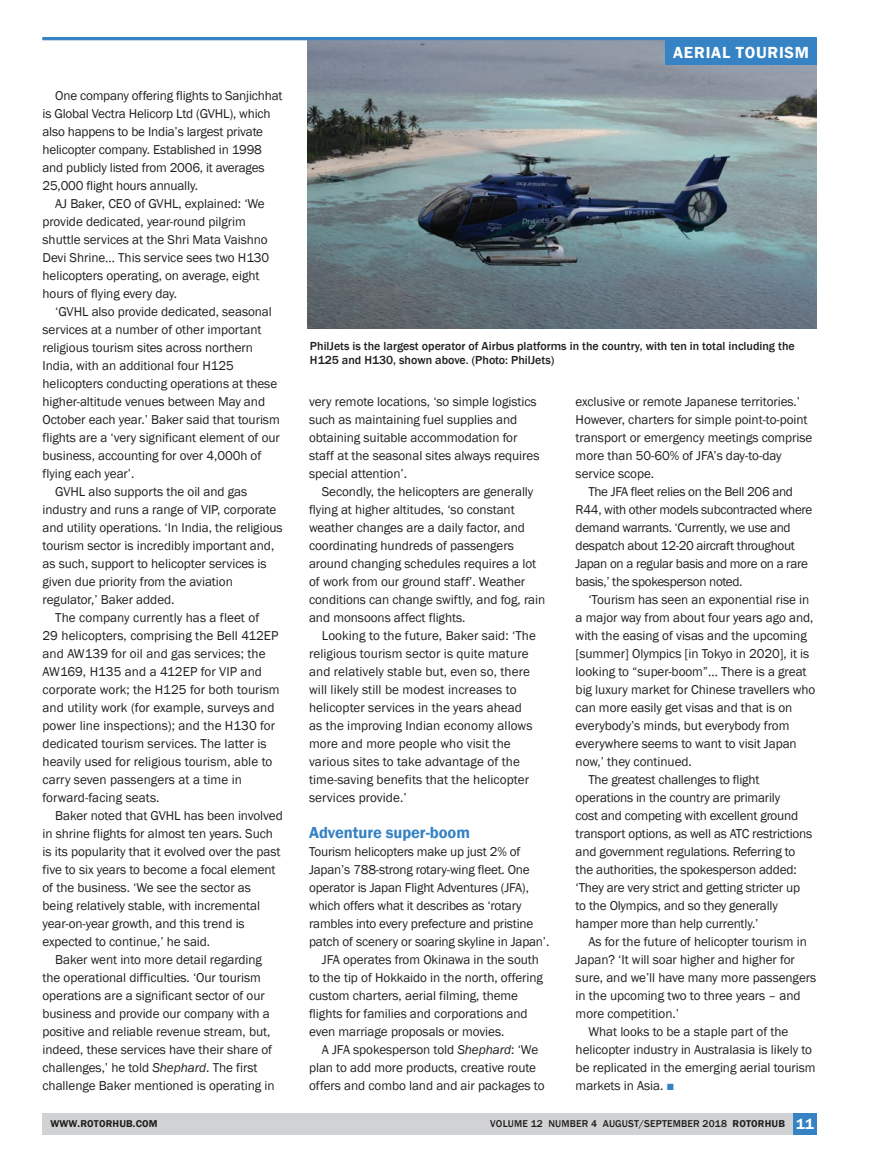
<style>
.page{position:relative;width:872px;height:1161px;background:#fff}
.page>*{position:absolute;margin:0;border:0;box-sizing:border-box;transform-origin:0 0}
.Feature_-_crosshead{font:600 16.5px "Franklin Gothic";letter-spacing:-.005em;color:#3582c4}
.Strap{font:600 16.5px "Franklin Gothic";letter-spacing:.045em;color:#fff}
.Body_text{font:13.2px/18px "Franklin Gothic";letter-spacing:-.005em;color:#231f20}
.Body_text_-_no_inden{font:13.2px/18px "Franklin Gothic";letter-spacing:-.015em;color:#231f20}
.Body_text-2{font:13.2px/18px "Franklin Gothic";letter-spacing:-.025em;color:#231f20}
.Image_text{font:500 12px/14.4px "Franklin Gothic";color:#231f20}
.t1{font:500 10.2px "Franklin Gothic";letter-spacing:.015em;color:#231f20}
.t2{font:600 10.2px "Franklin Gothic";letter-spacing:.015em;color:#231f20}
.s1{font-style:italic}
.s2{color:#3582c4}
.s3{font-weight:600}
.s4{font-weight:600;font-size:15px;color:#fff}
</style>
<div class="page">
<div style="left:43px;top:1113px;width:773px;height:21px;background:#d1d2d4"></div>
<div style="left:793px;top:1113px;width:23px;height:21px;background:#3582c4"></div>
<img style="left:308px;top:40px;width:508px;height:288px">
<div style="left:665px;top:39px;width:151px;height:26px;background:#3582c4"></div>
<hr style="left:43px;top:37px;width:773px;height:3px;background:#3582c4">
<p class="Body_text" style="left:43px;top:87px;width:241px;text-indent:13px">One company offering flights to Sanjichhat is Global Vectra Helicorp Ltd (GVHL), which also happens to be India’s largest private helicopter company. Established in 1998 and publicly listed from 2006, it averages 25,000 flight hours annually.</p>
<p class="Body_text" style="left:43px;top:195px;width:228px;text-indent:13px">AJ Baker, CEO of GVHL, explained: ‘We provide dedicated, year-round pilgrim shuttle services at the Shri Mata Vaishno Devi Shrine… This service sees two H130 helicopters operating, on average, eight hours of flying every day.</p>
<p class="Body_text" style="left:43px;top:303px;width:239px;text-indent:13px">‘GVHL also provide dedicated, seasonal services at a number of other important religious tourism sites across northern India, with an additional four H125 helicopters conducting operations at these higher-altitude venues between May and October each year.’ Baker said that tourism flights are a ‘very significant element of our business, accounting for over 4,000h of flying each year’.</p>
<p class="Body_text" style="left:43px;top:483px;width:242px;text-indent:13px">GVHL also supports the oil and gas industry and runs a range of VIP, corporate and utility operations. ‘In India, the religious tourism sector is incredibly important and, as such, support to helicopter services is given due priority from the aviation regulator,’ Baker added.</p>
<p class="Body_text" style="left:43px;top:609px;width:239px;text-indent:13px">The company currently has a fleet of<br>29 helicopters, comprising the Bell 412EP and AW139 for oil and gas services; the AW169, H135 and a 412EP for VIP and corporate work; the H125 for both tourism and utility work (for example, surveys and power line inspections); and the H130 for dedicated tourism services. The latter is heavily used for religious tourism, able to carry seven passengers at a time in forward-facing seats.</p>
<p class="Body_text" style="left:43px;top:807px;width:242px;text-indent:13px">Baker noted that GVHL has been involved in shrine flights for almost ten years. Such is its popularity that it evolved over the past five to six years to become a focal element of the business. ‘We see the sector as being relatively stable, with incremental year-on-year growth, and this trend is expected to continue,’ he said.</p>
<p class="Body_text" style="left:42px;top:951px;width:234px;text-indent:13px">Baker went into more detail regarding the operational difficulties. ‘Our tourism operations are a significant sector of our business and provide our company with a positive and reliable revenue stream, but, indeed, these services have their share of challenges,’ he told <span class="s1">Shephard</span>. The first challenge Baker mentioned is operating in</p>
<p class="Strap" style="left:673px;top:42px;width:137px">AERIAL TOURISM</p>
<p class="Image_text" style="left:310px;top:339px;width:486px">PhilJets is the largest operator of Airbus platforms in the country, with ten in total including the<br>H125 and H130, shown above. (Photo: PhilJets)</p>
<p class="Body_text" style="left:309px;top:393px;width:232px">very remote locations, ‘so simple logistics such as maintaining fuel supplies and obtaining suitable accommodation for staff at the seasonal sites always requires special attention’.</p>
<p class="Body_text" style="left:309px;top:483px;width:238px;text-indent:13px">Secondly, the helicopters are generally flying at higher altitudes, ‘so constant weather changes are a daily factor, and coordinating hundreds of passengers around changing schedules requires a lot of work from our ground staff’. Weather conditions can change swiftly, and fog, rain and monsoons affect flights.</p>
<p class="Body_text" style="left:309px;top:627px;width:228px;text-indent:13px">Looking to the future, Baker said: ‘The religious tourism sector is quite mature and relatively stable but, even so, there will likely still be modest increases to helicopter services in the years ahead as the improving Indian economy allows more and more people who visit the various sites to take advantage of the time-saving benefits that the helicopter services provide.’</p>
<p class="Feature_-_crosshead" style="left:309px;top:822px;width:162px">Adventure super-boom</p>
<p class="Body_text_-_no_inden" style="left:309px;top:843px;width:242px">Tourism helicopters make up just 2% of Japan’s 788-strong rotary-wing fleet. One operator is Japan Flight Adventures (JFA), which offers what it describes as ‘rotary rambles into every prefecture and pristine patch of scenery or soaring skyline in Japan’.</p>
<p class="Body_text" style="left:309px;top:951px;width:235px;text-indent:13px">JFA operates from Okinawa in the south to the tip of Hokkaido in the north, offering custom charters, aerial filming, theme flights for families and corporations and even marriage proposals or movies.</p>
<p class="Body_text" style="left:309px;top:1041px;width:237px;text-indent:13px">A JFA spokesperson told <span class="s1">Shephard</span>: ‘We plan to add more products, creative route offers and combo land and air packages to</p>
<p class="Body_text" style="left:575px;top:393px;width:238px">exclusive or remote Japanese territories.’ However, charters for simple point-to-point transport or emergency meetings comprise more than 50-60% of JFA’s day-to-day service scope.</p>
<p class="Body_text-2" style="left:575px;top:483px;width:238px;text-indent:13px">The JFA fleet relies on the Bell 206 and R44, with other models subcontracted where demand warrants. ‘Currently, we use and despatch about 12-20 aircraft throughout Japan on a regular basis and more on a rare basis,’ the spokesperson noted.</p>
<p class="Body_text" style="left:575px;top:591px;width:241px;text-indent:13px">‘Tourism has seen an exponential rise in a major way from about four years ago and, with the easing of visas and the upcoming [summer] Olympics [in Tokyo in 2020], it is looking to “super-boom”… There is a great big luxury market for Chinese travellers who can more easily get visas and that is on everybody’s minds, but everybody from everywhere seems to want to visit Japan now,’ they continued.</p>
<p class="Body_text" style="left:575px;top:771px;width:238px;text-indent:13px">The greatest challenges to flight operations in the country are primarily<br>cost and competing with excellent ground transport options, as well as ATC restrictions and government regulations. Referring to the authorities, the spokesperson added: ‘They are very strict and getting stricter up to the Olympics, and so they generally hamper more than help currently.’</p>
<p class="Body_text" style="left:575px;top:933px;width:242px;text-indent:13px">As for the future of helicopter tourism in Japan? ‘It will soar higher and higher for sure, and we’ll have many more passengers in the upcoming two to three years – and more competition.’</p>
<p class="Body_text" style="left:575px;top:1023px;width:241px;text-indent:13px">What looks to be a staple part of the helicopter industry in Australasia is likely to be replicated in the emerging aerial tourism markets in Asia. <span class="s2">■</span></p>
<p class="t2" style="left:50px;top:1117px;width:109px">WWW.ROTORHUB.COM</p>
<p class="t1" style="left:490px;top:1117px;width:325px">VOLUME 12 NUMBER 4 AUGUST/SEPTEMBER 2018 <span class="s3">ROTORHUB</span> <span class="s4">11</span></p>
</div>
